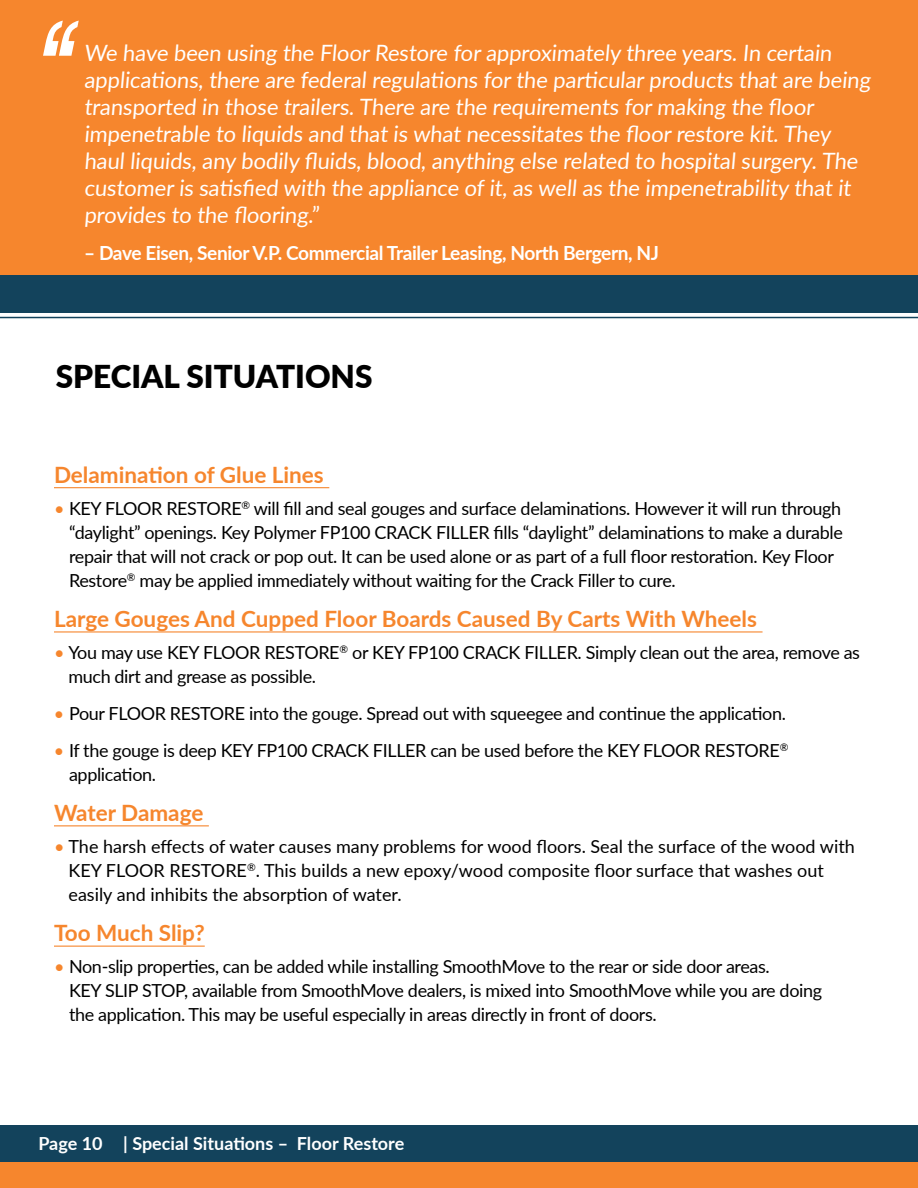
<style>
.page{position:relative;width:918px;height:1188px;background:#fff}
.page>*{position:absolute;margin:0;border:0;box-sizing:border-box;transform-origin:0 0}
.t1{font:900 31.5px "Lato";color:#000}
.t2{font:22.5px/27px "Lato";color:#fff}
.t3{font:700 22.5px "Lato";color:#f6862d}
.t4{font:700 19.5px "Lato";letter-spacing:-.02em;color:#fff}
.t5{font:18px/24px "Lato";letter-spacing:-.02em;color:#000}
.t6{font:18px/24px "Lato";color:#000}
.t7{font:700 18px "Lato";color:#fff}
.s1{color:#f6862d}
</style>
<div class="page">
<div style="left:0;top:1162px;width:918px;height:26px;background:#f6862d"></div>
<div style="left:0;top:1125px;width:918px;height:37px;background:#13435c"></div>
<div style="left:0;top:274px;width:918px;height:39px;background:#13435c"></div>
<hr style="left:0;top:317px;width:918px;height:1px;background:#13435c">
<div style="left:0;top:0;width:918px;height:275px;background:#f6862d"></div>
<hr style="left:54px;top:487px;width:275px;height:1px;background:#f6862d">
<hr style="left:54px;top:631px;width:709px;height:2px;background:#f6862d">
<hr style="left:54px;top:825px;width:155px;height:1px;background:#f6862d">
<hr style="left:54px;top:946px;width:151px;height:1px;background:#f6862d">
<svg style="left:43px;top:21px;width:36px;height:35px"></svg>
<p class="t2" style="left:84px;top:39px;width:791px">We have been using the Floor Restore for approximately three years. In certain applications, there are federal regulations for the particular products that are being transported in those trailers. There are the requirements for making the floor impenetrable to liquids and that is what necessitates the floor restore kit. They haul liquids, any bodily fluids, blood, anything else related to hospital surgery. The customer is satisfied with the appliance of it, as well as the impenetrability that it provides to the flooring.”</p>
<p class="t4" style="left:84px;top:238px;width:577px">– Dave Eisen, Senior V.P. Commercial Trailer Leasing, North Bergern, NJ</p>
<h1 class="t1" style="left:56px;top:353px;width:318px">SPECIAL SITUATIONS</h1>
<p class="t3" style="left:54px;top:458px;width:271px">Delamination of Glue Lines</p>
<p class="t5" style="left:69px;top:496px;width:775px;text-indent:-15px"><span class="s1">•</span> KEY FLOOR RESTORE<sup>®</sup> will fill and seal gouges and surface delaminations. However it will run through “daylight” openings. Key Polymer FP100 CRACK FILLER fills “daylight” delaminations to make a durable repair that will not crack or pop out. It can be used alone or as part of a full floor restoration. Key Floor Restore<sup>®</sup> may be applied immediately without waiting for the Crack Filler to cure.</p>
<p class="t3" style="left:54px;top:602px;width:705px">Large Gouges And Cupped Floor Boards Caused By Carts With Wheels</p>
<p class="t5" style="left:68px;top:640px;width:793px;text-indent:-14px"><span class="s1">•</span> You may use KEY FLOOR RESTORE<sup>®</sup> or KEY FP100 CRACK FILLER. Simply clean out the area, remove as much dirt and grease as possible.</p>
<p class="t5" style="left:54px;top:701px;width:734px"><span class="s1">•</span> Pour FLOOR RESTORE into the gouge. Spread out with squeegee and continue the application.</p>
<p class="t5" style="left:69px;top:738px;width:721px;text-indent:-15px"><span class="s1">•</span> If the gouge is deep KEY FP100 CRACK FILLER can be used before the KEY FLOOR RESTORE<sup>® </sup>application.</p>
<p class="t3" style="left:54px;top:796px;width:151px">Water Damage</p>
<p class="t6" style="left:69px;top:834px;width:788px;text-indent:-15px"><span class="s1">•</span> The harsh effects of water causes many problems for wood floors. Seal the surface of the wood with<br>KEY FLOOR RESTORE<sup>®</sup>. This builds a new epoxy/wood composite floor surface that washes out easily and inhibits the absorption of water.</p>
<p class="t3" style="left:54px;top:916px;width:152px">Too Much Slip?</p>
<p class="t5" style="left:69px;top:954px;width:755px;text-indent:-15px"><span class="s1">•</span> Non-slip properties, can be added while installing SmoothMove to the rear or side door areas.<br>KEY SLIP STOP, available from SmoothMove dealers, is mixed into SmoothMove while you are doing the application. This may be useful especially in areas directly in front of doors.</p>
<p class="t7" style="left:38px;top:1130px;width:367px">Page 10 | Special Situations – Floor Restore</p>
</div>
